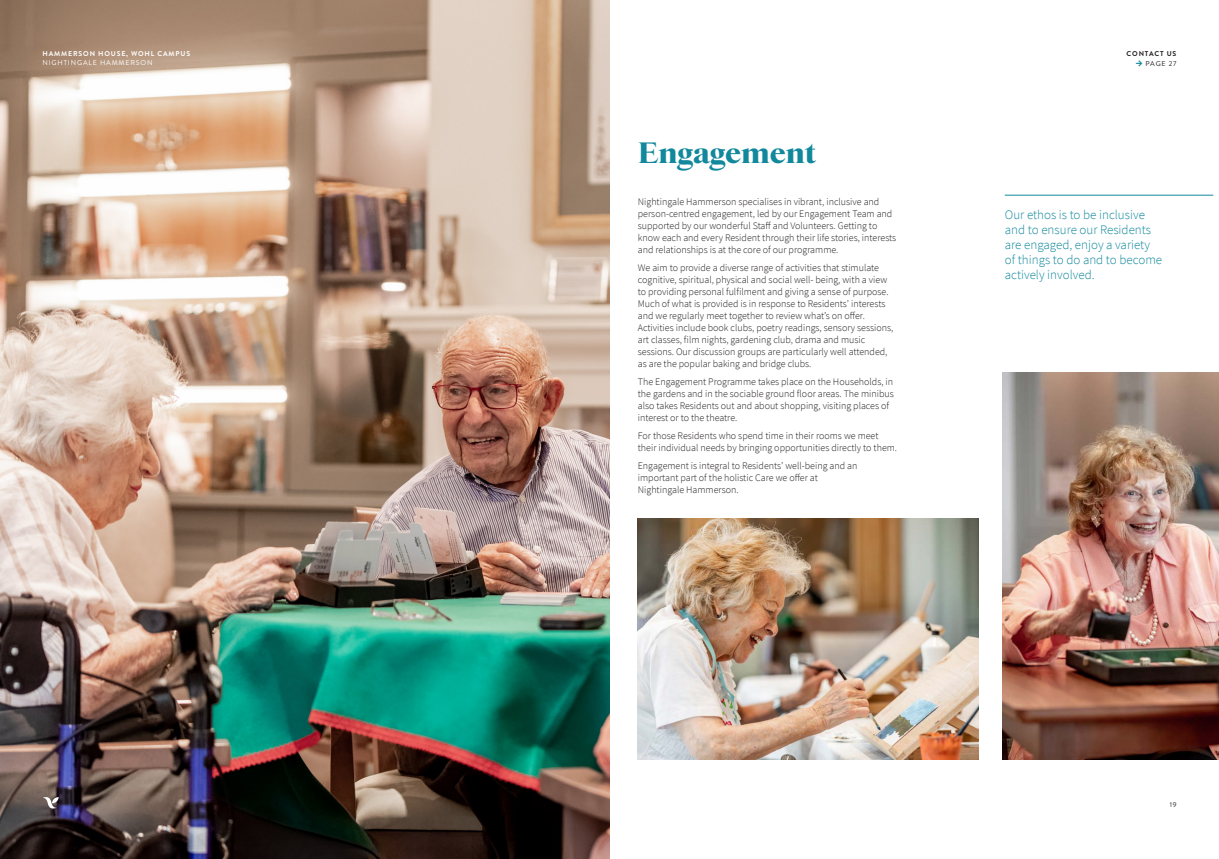
<style>
.page{position:relative;width:1219px;height:859px;background:#fff}
.page>*{position:absolute;margin:0;border:0;box-sizing:border-box;transform-origin:0 0}
.Headings_Centred{font:900 30px "Starling";color:#11889c}
.p_body{font:300 13px/15px "Source Sans Pro";color:#11889c}
.p_body-2{font:300 10px/12px "Source Sans Pro";color:#231f20}
.p_body-3{font:700 7px "Brandon Grotesque";letter-spacing:.12em;color:#fff}
.p_body-4{font:7px "Brandon Grotesque";letter-spacing:.12em;color:#fff}
.t1{font:700 7px "Brandon Grotesque";letter-spacing:.12em;color:#231f20}
.t2{font:7px "Brandon Grotesque";letter-spacing:.1em;color:#231f20}
</style>
<div class="page">
<img style="left:0;top:0;width:609px;height:859px">
<img style="left:1002px;top:372px;width:217px;height:387px">
<img style="left:638px;top:519px;width:340px;height:241px">
<hr style="left:1005px;top:195px;width:208px;height:1px;background:#11889c">
<svg style="left:43px;top:797px;width:16px;height:11px"></svg>
<p class="p_body-3" style="left:43px;top:49px;width:149px">HAMMERSON HOUSE, WOHL CAMPUS</p>
<p class="p_body-4" style="left:43px;top:58px;width:111px">NIGHTINGALE HAMMERSON</p>
<p class="Headings_Centred" style="left:638px;top:135px;width:180px">Engagement</p>
<p class="p_body-2" style="left:638px;top:195px;width:260px">Nightingale Hammerson specialises in vibrant, inclusive and person-centred engagement, led by our Engagement Team and supported by our wonderful Staff and Volunteers. Getting to know each and every Resident through their life stories, interests and relationships is at the core of our programme.</p>
<p class="p_body-2" style="left:638px;top:261px;width:257px">We aim to provide a diverse range of activities that stimulate cognitive, spiritual, physical and social well- being, with a view to providing personal fulfilment and giving a sense of purpose.<br>Much of what is provided is in response to Residents’ interests and we regularly meet together to review what’s on offer.<br>Activities include book clubs, poetry readings, sensory sessions, art classes, film nights, gardening club, drama and music sessions. Our discussion groups are particularly well attended, as are the popular baking and bridge clubs.</p>
<p class="p_body-2" style="left:638px;top:375px;width:257px">The Engagement Programme takes place on the Households, in the gardens and in the sociable ground floor areas. The minibus also takes Residents out and about shopping, visiting places of interest or to the theatre.</p>
<p class="p_body-2" style="left:638px;top:429px;width:261px">For those Residents who spend time in their rooms we meet their individual needs by bringing opportunities directly to them.</p>
<p class="p_body-2" style="left:638px;top:459px;width:221px">Engagement is integral to Residents’ well-being and an important part of the holistic Care we offer at<br>Nightingale Hammerson.</p>
<p class="t1" style="left:1127px;top:49px;width:51px">CONTACT US</p>
<p class="t2" style="left:1145px;top:59px;width:33px">PAGE 27</p>
<p class="p_body" style="left:1005px;top:207px;width:159px">Our ethos is to be inclusive and to ensure our Residents are engaged, enjoy a variety of things to do and to become actively involved.</p>
<p class="t2" style="left:1170px;top:800px;width:8px">19</p>
</div>
